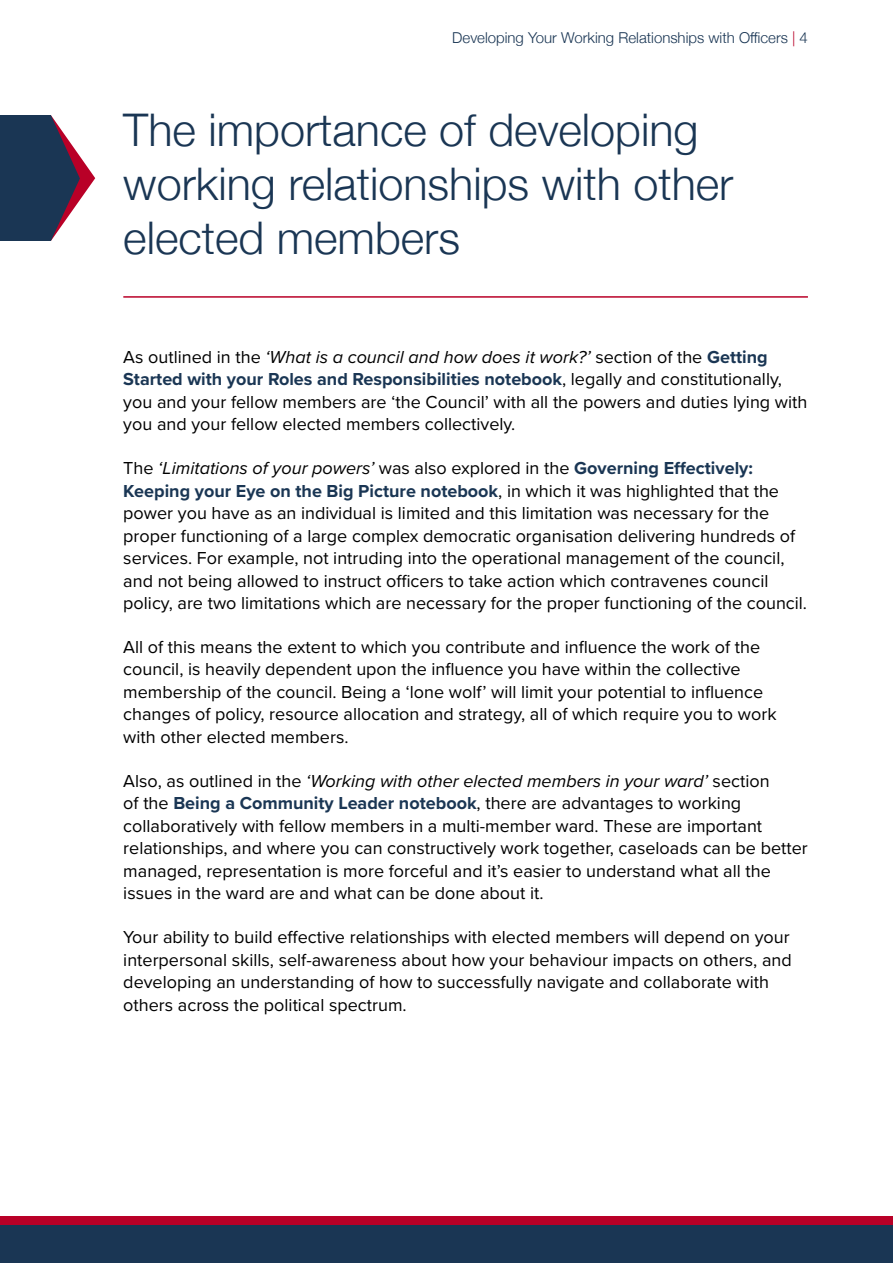
<style>
.page{position:relative;width:893px;height:1263px;background:#fff}
.page>*{position:absolute;margin:0;border:0;box-sizing:border-box;transform-origin:0 0}
.t1{font:300 45px/54px "Helvetica Neue";color:#1a3654}
.body_text{font:18px/22.5px "Proxima Nova";color:#000}
.t2{font:300 15px "Helvetica Neue";color:#1a3654}
.s1{color:#b90027}
.s2{font-style:italic}
.s3{font-weight:700;color:#1a3654}
</style>
<div class="page">
<div style="left:0;top:1225px;width:893px;height:38px;background:#1a3654"></div>
<div style="left:0;top:1216px;width:893px;height:9px;background:#b90027"></div>
<hr style="left:123px;top:296px;width:685px;height:2px;background:#b90027">
<div style="left:0;top:115px;width:51px;height:126px;background:#1a3654"></div>
<svg style="left:51px;top:115px;width:44px;height:126px"></svg>
<p class="t2" style="left:452px;top:26px;width:357px">Developing Your Working Relationships with Officers <span class="s1">|</span> 4</p>
<h2 class="t1" style="left:123px;top:99px;width:612px">The importance of developing working relationships with other elected members</h2>
<p class="body_text" style="left:123px;top:345px;width:686px">As outlined in the <span class="s2">‘What is a council and how does it work?’</span> section of the <span class="s3">Getting Started with your Roles and Responsibilities notebook</span>, legally and constitutionally, you and your fellow members are ‘the Council’ with all the powers and duties lying with you and your fellow elected members collectively.</p>
<p class="body_text" style="left:123px;top:456px;width:685px">The <span class="s2">‘Limitations of your powers’</span> was also explored in the <span class="s3">Governing Effectively:<br>Keeping your Eye on the Big Picture notebook</span>, in which it was highlighted that the power you have as an individual is limited and this limitation was necessary for the proper functioning of a large complex democratic organisation delivering hundreds of services. For example, not intruding into the operational management of the council, and not being allowed to instruct officers to take action which contravenes council policy, are two limitations which are necessary for the proper functioning of the council.</p>
<p class="body_text" style="left:123px;top:635px;width:655px">All of this means the extent to which you contribute and influence the work of the council, is heavily dependent upon the influence you have within the collective membership of the council. Being a ‘lone wolf’ will limit your potential to influence changes of policy, resource allocation and strategy, all of which require you to work with other elected members.</p>
<p class="body_text" style="left:123px;top:769px;width:686px">Also, as outlined in the <span class="s2">‘Working with other elected members in your ward’</span> section<br>of the <span class="s3">Being a Community Leader notebook</span>, there are advantages to working collaboratively with fellow members in a multi-member ward. These are important relationships, and where you can constructively work together, caseloads can be better managed, representation is more forceful and it’s easier to understand what all the issues in the ward are and what can be done about it.</p>
<p class="body_text" style="left:123px;top:925px;width:670px">Your ability to build effective relationships with elected members will depend on your interpersonal skills, self-awareness about how your behaviour impacts on others, and developing an understanding of how to successfully navigate and collaborate with others across the political spectrum.</p>
</div>
